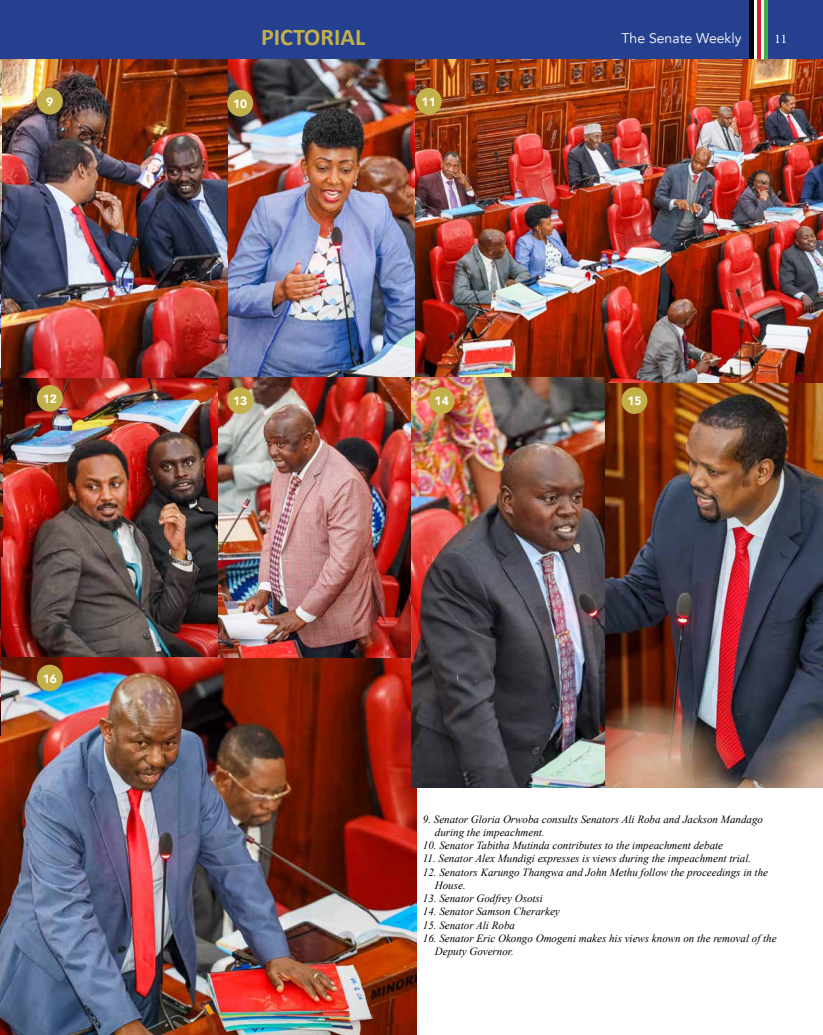
<style>
.page{position:relative;width:823px;height:1035px;background:#fff}
.page>*{position:absolute;margin:0;border:0;box-sizing:border-box;transform-origin:0 0}
.t1{font:700 24px "Calibri";color:#c3b049}
.t2{font:14px "Avenir";color:#fff}
.t3{font:13px "Minion Pro";color:#fff}
.t4{font:900 12px "Avenir";color:#fff}
.t5{font:italic 11px/13.2px "Times New Roman";color:#000}
</style>
<div class="page">
<div style="left:0;top:0;width:822px;height:60px;background:#25408f"></div>
<hr style="left:749px;top:0;width:4px;height:59px;background:#000">
<svg style="left:756px;top:0;width:4px;height:59px"></svg>
<svg style="left:763px;top:0;width:4px;height:59px"></svg>
<hr style="left:754px;top:0;width:2px;height:59px;background:#fff">
<hr style="left:760px;top:0;width:3px;height:59px;background:#fff">
<img style="left:604px;top:382px;width:218px;height:405px">
<img style="left:0;top:657px;width:416px;height:378px">
<img style="left:2px;top:377px;width:216px;height:280px">
<img style="left:0;top:59px;width:417px;height:318px">
<img style="left:415px;top:60px;width:407px;height:322px">
<img style="left:0;top:61px;width:2px;height:674px">
<div style="left:415px;top:88px;width:26px;height:27px;background:#c3b049;border-radius:50%"></div>
<div style="left:37px;top:385px;width:26px;height:27px;background:#c3b049;border-radius:50%"></div>
<div style="left:37px;top:88px;width:26px;height:27px;background:#c3b049;border-radius:50%"></div>
<div style="left:227px;top:90px;width:26px;height:26px;background:#c3b049;border-radius:50%"></div>
<img style="left:218px;top:377px;width:193px;height:280px">
<img style="left:411px;top:377px;width:193px;height:410px">
<div style="left:227px;top:387px;width:26px;height:27px;background:#c3b049;border-radius:50%"></div>
<div style="left:428px;top:387px;width:26px;height:27px;background:#c3b049;border-radius:50%"></div>
<div style="left:621px;top:387px;width:26px;height:27px;background:#c3b049;border-radius:50%"></div>
<div style="left:37px;top:664px;width:26px;height:27px;background:#c3b049;border-radius:50%"></div>
<h1 class="t1" style="left:261px;top:20px;width:106px">PICTORIAL</h1>
<p class="t4" style="left:46px;top:92px;width:9px">9</p>
<p class="t4" style="left:233px;top:93px;width:16px">10</p>
<p class="t4" style="left:421px;top:92px;width:16px">11</p>
<p class="t2" style="left:621px;top:30px;width:121px">The Senate Weekly</p>
<p class="t3" style="left:774px;top:30px;width:14px">11</p>
<p class="t4" style="left:43px;top:389px;width:16px">12</p>
<p class="t4" style="left:423px;top:391px;width:16px">15</p>
<p class="t4" style="left:233px;top:391px;width:16px">13</p>
<p class="t4" style="left:434px;top:391px;width:16px">14</p>
<p class="t4" style="left:627px;top:391px;width:16px">15</p>
<p class="t4" style="left:43px;top:668px;width:16px">16</p>
<p class="t5" style="left:434px;top:812px;width:329px;text-indent:-12px">9. Senator Gloria Orwoba consults Senators Ali Roba and Jackson Mandago during the impeachment.</p>
<p class="t5" style="left:422px;top:838px;width:301px">10. Senator Tabitha Mutinda contributes to the impeachment debate</p>
<p class="t5" style="left:422px;top:852px;width:329px">11. Senator Alex Mundigi expresses is views during the impeachment trial.</p>
<p class="t5" style="left:434px;top:865px;width:334px;text-indent:-12px">12. Senators Karungo Thangwa and John Methu follow the proceedings in the<br>House.</p>
<p class="t5" style="left:422px;top:891px;width:121px">13. Senator Godfrey Osotsi</p>
<p class="t5" style="left:422px;top:904px;width:138px">14. Senator Samson Cherarkey</p>
<p class="t5" style="left:422px;top:918px;width:94px">15. Senator Ali Roba</p>
<p class="t5" style="left:434px;top:931px;width:343px;text-indent:-12px">16. Senator Eric Okongo Omogeni makes his views known on the removal of the<br>Deputy Governor.</p>
</div>
